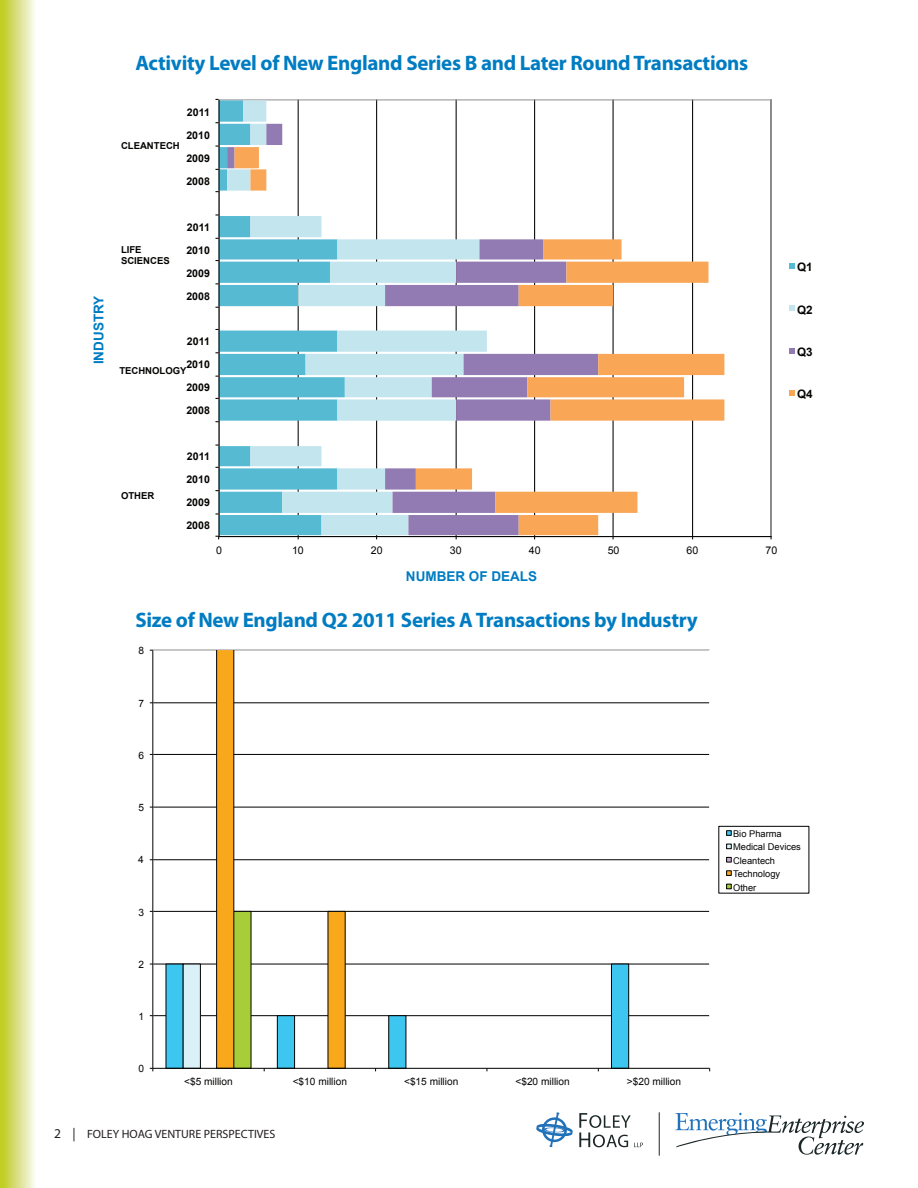
<style>
.page{position:relative;width:918px;height:1188px;background:#fff}
.page>*{position:absolute;margin:0;border:0;box-sizing:border-box;transform-origin:0 0}
.t1{font:700 21px "Myriad Pro";letter-spacing:-.015em;color:#007cc2}
.t2{font:700 13.5px "Arial";color:#007cc2}
.t3{font:12px "Myriad Pro";color:#231f20}
.t4{font:700 11.7px "Arial";color:#040503}
.t5{font:700 10.65px "Arial";color:#040503}
.t6{font:10.65px "Arial";color:#040503}
.t7{font:10.2px "Arial";color:#040503}
.t8{font:700 9.6px/10.6px "Arial";color:#040503}
.t9{font:9.3px/13.4px "Arial";color:#040503}
.s1{font-size:13.5px}
</style>
<div class="page">
<svg style="left:675px;top:1113px;width:189px;height:42px"></svg>
<hr style="left:659px;top:1112px;width:1px;height:44px;background:#1c2728">
<svg style="left:536px;top:1112px;width:37px;height:35px"></svg>
<svg style="left:579px;top:1113px;width:64px;height:34px"></svg>
<div style="left:1px;top:1px;width:34px;height:1186px;background:linear-gradient(to right,#bdc81d,#f7f8eb)"></div>
<hr style="left:153px;top:1015px;width:557px;height:1px;background:#040503">
<hr style="left:153px;top:964px;width:557px;height:1px;background:#040503">
<hr style="left:153px;top:911px;width:557px;height:1px;background:#040503">
<hr style="left:153px;top:859px;width:557px;height:1px;background:#040503">
<hr style="left:153px;top:807px;width:557px;height:1px;background:#040503">
<hr style="left:153px;top:754px;width:557px;height:1px;background:#040503">
<hr style="left:153px;top:702px;width:557px;height:1px;background:#040503">
<svg style="left:165px;top:963px;width:465px;height:105px"></svg>
<div style="left:183px;top:964px;width:17px;height:104px;background:#daf1f7"></div>
<div style="left:183px;top:964px;width:18px;height:104px;border:1px solid #040503"></div>
<svg style="left:216px;top:650px;width:130px;height:418px"></svg>
<div style="left:234px;top:911px;width:17px;height:157px;background:#a7ce38"></div>
<hr style="left:152px;top:650px;width:1px;height:418px;background:#040503">
<hr style="left:153px;top:1068px;width:557px;height:1px;background:#040503">
<svg style="left:726px;top:830px;width:6px;height:6px"></svg>
<svg style="left:726px;top:844px;width:6px;height:5px"></svg>
<svg style="left:726px;top:857px;width:6px;height:6px"></svg>
<svg style="left:726px;top:870px;width:6px;height:6px"></svg>
<svg style="left:726px;top:884px;width:6px;height:5px"></svg>
<hr style="left:534px;top:99px;width:1px;height:437px;background:#040503">
<hr style="left:613px;top:99px;width:1px;height:437px;background:#040503">
<hr style="left:692px;top:99px;width:1px;height:437px;background:#040503">
<svg style="left:220px;top:100px;width:7px;height:435px;fill:#56bad2"></svg>
<svg style="left:227px;top:100px;width:260px;height:24px"></svg>
<svg style="left:227px;top:124px;width:309px;height:411px"></svg>
<svg style="left:235px;top:147px;width:489px;height:388px"></svg>
<hr style="left:219px;top:536px;width:552px;height:1px;background:#040503">
<hr style="left:219px;top:100px;width:1px;height:437px;background:#040503">
<svg style="left:789px;top:263px;width:6px;height:6px"></svg>
<svg style="left:789px;top:305px;width:6px;height:6px"></svg>
<svg style="left:789px;top:348px;width:6px;height:6px"></svg>
<svg style="left:789px;top:390px;width:6px;height:6px"></svg>
<p class="t1" style="left:136px;top:50px;width:614px">Activity Level of New England Series B and Later Round Transactions</p>
<p class="t5" style="left:187px;top:105px;width:24px">2011</p>
<p class="t5" style="left:186px;top:128px;width:25px">2010</p>
<p class="t8" style="left:121px;top:141px;width:60px">CLEANTECH</p>
<p class="t5" style="left:186px;top:151px;width:25px">2009</p>
<p class="t5" style="left:186px;top:174px;width:25px">2008</p>
<p class="t2" style="left:90px;top:364px;width:70px;rotate:-90deg">INDUSTRY</p>
<p class="t8" style="left:121px;top:245px;width:50px">LIFE<br>SCIENCES</p>
<p class="t5" style="left:187px;top:220px;width:24px">2011</p>
<p class="t5" style="left:186px;top:243px;width:25px">2010</p>
<p class="t5" style="left:186px;top:266px;width:25px">2009</p>
<p class="t5" style="left:186px;top:289px;width:25px">2008</p>
<p class="t5" style="left:187px;top:335px;width:24px">2011</p>
<p class="t5" style="left:186px;top:358px;width:25px">2010</p>
<p class="t8" style="left:119px;top:365px;width:69px">TECHNOLOGY</p>
<p class="t5" style="left:186px;top:381px;width:25px">2009</p>
<p class="t5" style="left:186px;top:404px;width:25px">2008</p>
<p class="t5" style="left:187px;top:450px;width:24px">2011</p>
<p class="t8" style="left:121px;top:490px;width:35px">OTHER</p>
<p class="t5" style="left:186px;top:473px;width:25px">2010</p>
<p class="t5" style="left:186px;top:496px;width:25px">2009</p>
<p class="t5" style="left:186px;top:519px;width:25px">2008</p>
<p class="t6" style="left:216px;top:543px;width:7px">0</p>
<p class="t6" style="left:292px;top:543px;width:13px">10</p>
<p class="t6" style="left:371px;top:543px;width:13px">20</p>
<p class="t6" style="left:450px;top:543px;width:13px">30</p>
<p class="t6" style="left:529px;top:543px;width:13px">40</p>
<p class="t6" style="left:608px;top:543px;width:13px">50</p>
<p class="t6" style="left:687px;top:543px;width:13px">60</p>
<p class="t6" style="left:766px;top:543px;width:13px">70</p>
<p class="t2" style="left:406px;top:568px;width:133px">NUMBER OF DEALS</p>
<p class="t1" style="left:136px;top:606px;width:564px">Size of New England Q2 2011 Series A Transactions by Industry</p>
<p class="t7" style="left:138px;top:644px;width:7px">8</p>
<p class="t7" style="left:138px;top:696px;width:7px">7</p>
<p class="t7" style="left:138px;top:749px;width:7px">6</p>
<p class="t4" style="left:797px;top:259px;width:17px">Q1</p>
<p class="t4" style="left:797px;top:302px;width:17px">Q2</p>
<p class="t4" style="left:797px;top:344px;width:17px">Q3</p>
<p class="t4" style="left:797px;top:386px;width:17px">Q4</p>
<p class="t7" style="left:138px;top:801px;width:7px">5</p>
<p class="t7" style="left:138px;top:853px;width:7px">4</p>
<p class="t7" style="left:138px;top:905px;width:7px">3</p>
<p class="t7" style="left:138px;top:958px;width:7px">2</p>
<p class="t7" style="left:138px;top:1010px;width:7px">1</p>
<p class="t7" style="left:138px;top:1062px;width:7px">0</p>
<p class="t7" style="left:184px;top:1074px;width:50px">&lt;$5 million</p>
<p class="t7" style="left:293px;top:1074px;width:56px">&lt;$10 million</p>
<p class="t7" style="left:404px;top:1074px;width:56px">&lt;$15 million</p>
<p class="t7" style="left:515px;top:1074px;width:56px">&lt;$20 million</p>
<p class="t7" style="left:627px;top:1074px;width:56px">&gt;$20 million</p>
<p class="t9" style="left:733px;top:827px;width:69px">Bio Pharma<br>Medical Devices<br>Cleantech<br>Technology<br>Other</p>
<p class="t3" style="left:54px;top:1127px;width:223px"><span class="s1">2 |</span> FOLEY HOAG VENTURE PERSPECTIVES</p>
</div>
